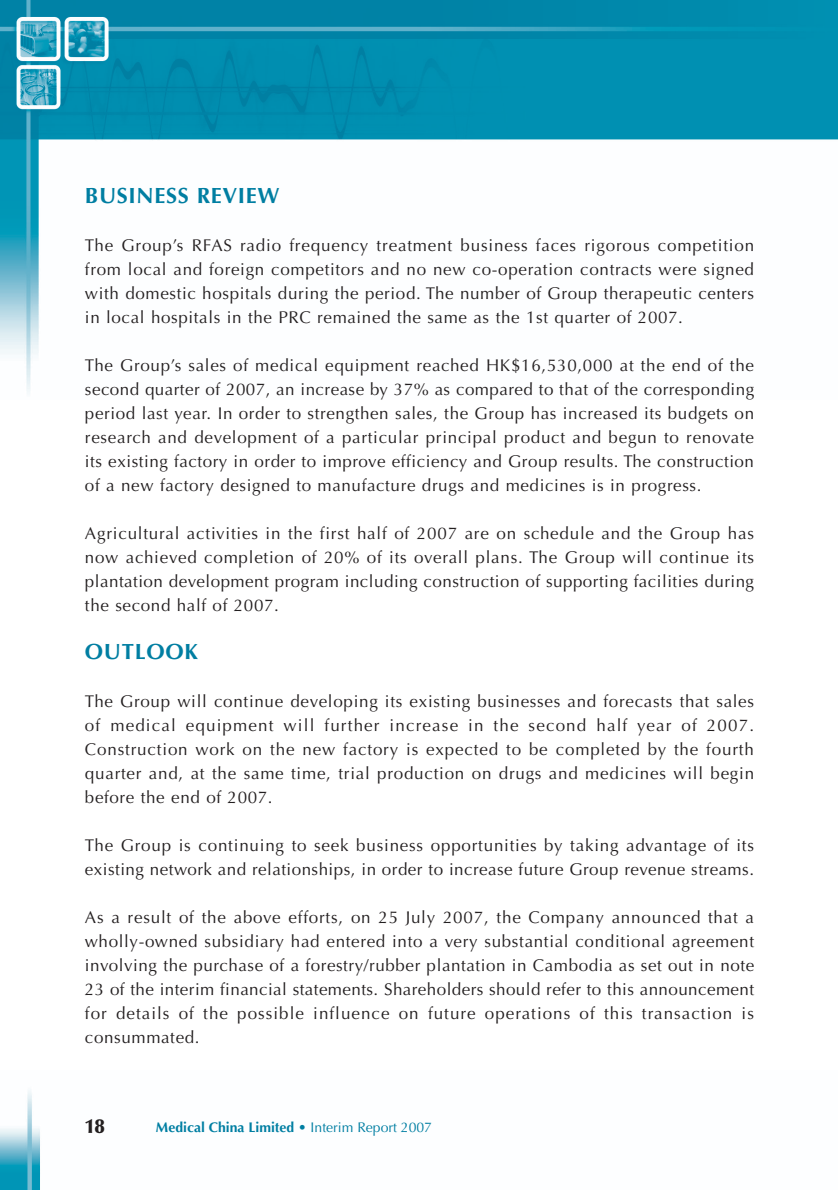
<style>
.page{position:relative;width:838px;height:1190px;background:#fff}
.page>*{position:absolute;margin:0;border:0;box-sizing:border-box;transform-origin:0 0}
.t1{font:700 22px "Optima";letter-spacing:.03em;color:#007ea2}
.t2{font:900 20px "Optima";color:#231f20}
.t3{font:17px/24px "Optima";letter-spacing:.035em;color:#231f20;text-align:justify}
.t4{font:700 14px "Optima";color:#007ea2}
.s1{font-weight:400}
</style>
<div class="page">
<img style="left:0;top:1090px;width:40px;height:100px">
<img style="left:0;top:0;width:838px;height:393px">
<p class="t1" style="left:85px;top:186px;width:196px">BUSINESS REVIEW</p>
<p class="t3" style="left:85px;top:234px;width:671px">The Group’s RFAS radio frequency treatment business faces rigorous competition from local and foreign competitors and no new co-operation contracts were signed with domestic hospitals during the period. The number of Group therapeutic centers in local hospitals in the PRC remained the same as the 1st quarter of 2007.</p>
<p class="t3" style="left:85px;top:354px;width:671px">The Group’s sales of medical equipment reached HK$16,530,000 at the end of the second quarter of 2007, an increase by 37% as compared to that of the corresponding period last year. In order to strengthen sales, the Group has increased its budgets on research and development of a particular principal product and begun to renovate its existing factory in order to improve efficiency and Group results. The construction of a new factory designed to manufacture drugs and medicines is in progress.</p>
<p class="t3" style="left:85px;top:522px;width:671px">Agricultural activities in the first half of 2007 are on schedule and the Group has now achieved completion of 20% of its overall plans. The Group will continue its plantation development program including construction of supporting facilities during the second half of 2007.</p>
<p class="t1" style="left:85px;top:642px;width:114px">OUTLOOK</p>
<p class="t3" style="left:85px;top:690px;width:671px">The Group will continue developing its existing businesses and forecasts that sales of medical equipment will further increase in the second half year of 2007.<br>Construction work on the new factory is expected to be completed by the fourth quarter and, at the same time, trial production on drugs and medicines will begin before the end of 2007.</p>
<p class="t3" style="left:85px;top:834px;width:671px">The Group is continuing to seek business opportunities by taking advantage of its existing network and relationships, in order to increase future Group revenue streams.</p>
<p class="t3" style="left:85px;top:906px;width:671px">As a result of the above efforts, on 25 July 2007, the Company announced that a wholly-owned subsidiary had entered into a very substantial conditional agreement involving the purchase of a forestry/rubber plantation in Cambodia as set out in note 23 of the interim financial statements. Shareholders should refer to this announcement for details of the possible influence on future operations of this transaction is consummated.</p>
<p class="t2" style="left:85px;top:1118px;width:21px">18</p>
<p class="t4" style="left:156px;top:1121px;width:278px">Medical China Limited <span class="s1">• Interim Report 2007</span></p>
</div>
